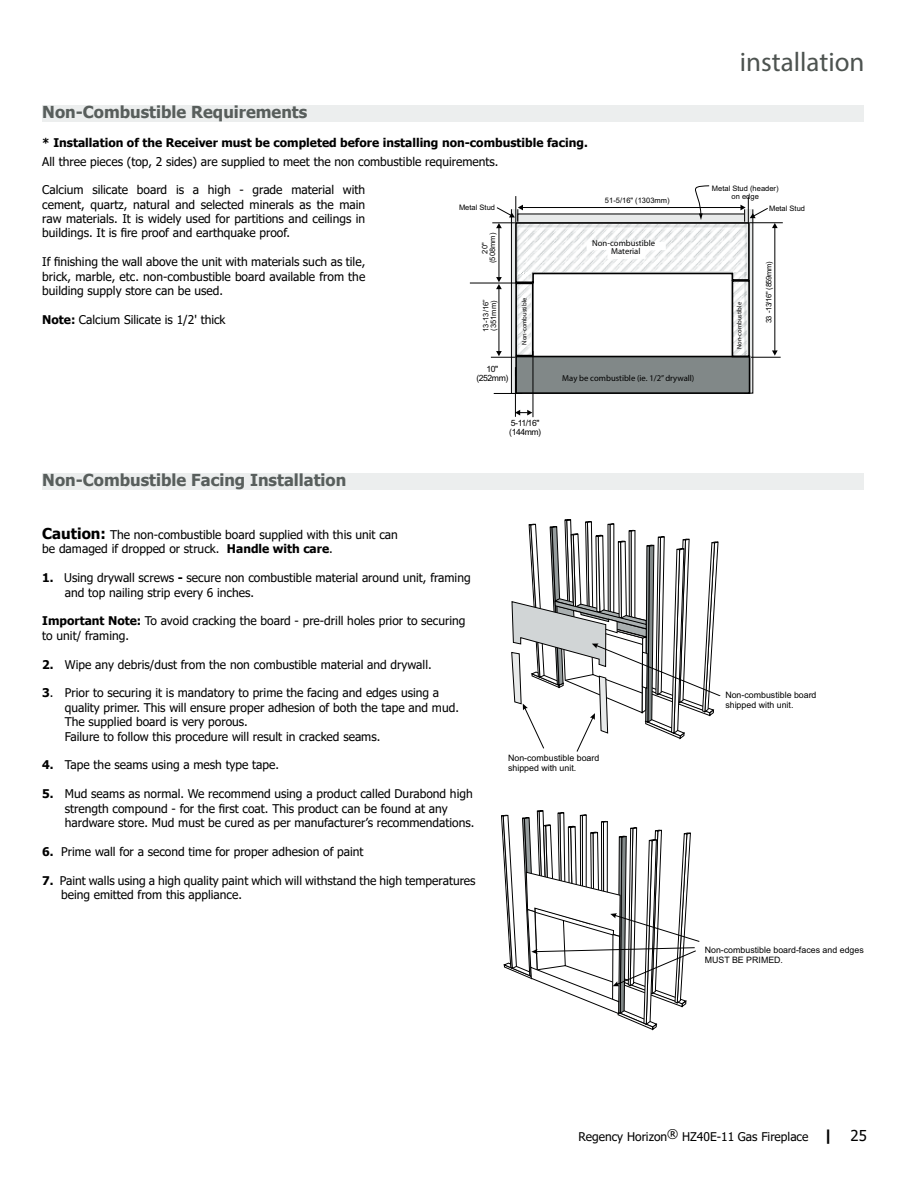
<style>
.page{position:relative;width:918px;height:1188px;background:#fff}
.page>*{position:absolute;margin:0;border:0;box-sizing:border-box;transform-origin:0 0}
.t1{font:27px "Myriad Pro";color:#4d5350}
.t2{font:700 16.5px "Tahoma";color:#585e5c}
.t3{font:12px/14.4px "Tahoma";color:#000}
.t4{font:700 12px "Tahoma";color:#000}
.t5{font:8.85px/9.9px "Arial";color:#000}
.t6{font:8.55px "Myriad Pro";color:#000}
.t7{font:8.55px/8.2px "Arial";letter-spacing:-.055em;color:#000}
.t8{font:700 8.55px/7.5px "Arial";color:#000;text-align:center}
.t9{font:7.5px/7.5px "Arial";color:#000;text-align:center}
.t10{font:7.5px "Arial";letter-spacing:-.055em;color:#000}
.t11{font:700 6.45px "Arial";color:#000}
.s1{font-weight:700}
.s2{font-weight:700;font-size:15px}
.s3{font-size:15px}
</style>
<div class="page">
<div style="left:42px;top:474px;width:822px;height:16px;background:#eceeee"></div>
<svg style="left:511px;top:519px;width:210px;height:233px"></svg>
<svg style="left:501px;top:810px;width:199px;height:221px"></svg>
<div style="left:42px;top:105px;width:822px;height:16px;background:#eceeee"></div>
<svg style="left:516px;top:410px;width:16px;height:5px"></svg>
<hr style="left:751px;top:357px;width:30px;height:1px;background:#000">
<hr style="left:750px;top:222px;width:33px;height:1px;background:#000">
<hr style="left:470px;top:283px;width:62px;height:1px;background:#000">
<svg style="left:491px;top:186px;width:287px;height:208px"></svg>
<hr style="left:533px;top:351px;width:1px;height:66px;background:#000">
<hr style="left:515px;top:367px;width:1px;height:50px;background:#000">
<h1 class="t1" style="left:740px;top:45px;width:126px">installation</h1>
<h2 class="t2" style="left:42px;top:100px;width:267px">Non-Combustible Requirements</h2>
<p class="t4" style="left:42px;top:134px;width:547px">* Installation of the Receiver must be completed before installing non-combustible facing.</p>
<p class="t3" style="left:42px;top:155px;width:458px">All three pieces (top, 2 sides) are supplied to meet the non combustible requirements.</p>
<p class="t3" style="left:42px;top:183px;width:325px;text-align:justify">Calcium silicate board is a high - grade material with cement, quartz, natural and selected minerals as the main raw materials. It is widely used for partitions and ceilings in buildings. It is fire proof and earthquake proof.</p>
<p class="t3" style="left:42px;top:255px;width:325px;text-align:justify">If finishing the wall above the unit with materials such as tile, brick, marble, etc. non-combustible board available from the building supply store can be used.</p>
<p class="t3" style="left:42px;top:313px;width:185px"><span class="s1">Note:</span> Calcium Silicate is 1/2' thick</p>
<p class="t9" style="left:712px;top:185px;width:68px">Metal Stud (header) on edge</p>
<p class="t9" style="left:605px;top:196px;width:66px">51-5/16" (1303mm)</p>
<p class="t8" style="left:592px;top:240px;width:64px">Non-combustible<br>Material</p>
<p class="t9" style="left:459px;top:203px;width:38px">Metal Stud</p>
<p class="t9" style="left:769px;top:205px;width:38px">Metal Stud</p>
<p class="t9" style="left:481px;top:263px;width:32px;rotate:-90deg">20" (508mm)</p>
<p class="t10" style="left:764px;top:323px;width:63px;rotate:-90deg">33 -13/16" (859mm)</p>
<p class="t11" style="left:520px;top:345px;width:49px;rotate:-90deg">Non-combustible</p>
<p class="t11" style="left:735px;top:349px;width:49px;rotate:-90deg">Non-combustible</p>
<p class="t9" style="left:482px;top:332px;width:34px;text-align:left;rotate:-90deg">13-13/16” (351mm)</p>
<p class="t7" style="left:477px;top:365px;width:33px;text-align:center">10" (252mm)</p>
<p class="t6" style="left:562px;top:372px;width:134px">May be combustible (ie. 1/2” drywall)</p>
<h2 class="t2" style="left:42px;top:469px;width:306px">Non-Combustible Facing Installation</h2>
<p class="t3" style="left:42px;top:528px;width:357px"><span class="s2">Caution:</span> The non-combustible board supplied with this unit can be damaged if dropped or struck. <span class="s1">Handle with care</span>.</p>
<p class="t3" style="left:65px;top:571px;width:407px;text-indent:-23px"><span class="s1">1.</span> Using drywall screws <span class="s1">-</span> secure non combustible material around unit, framing and top nailing strip every 6 inches.</p>
<p class="t3" style="left:42px;top:615px;width:425px"><span class="s1">Important Note:</span> To avoid cracking the board - pre-drill holes prior to securing to unit/ framing.</p>
<p class="t3" style="left:42px;top:658px;width:391px"><span class="s1">2.</span> Wipe any debris/dust from the non combustible material and drywall.</p>
<p class="t3" style="left:65px;top:687px;width:396px;text-indent:-23px"><span class="s1">3</span>. Prior to securing it is mandatory to prime the facing and edges using a quality primer. This will ensure proper adhesion of both the tape and mud.<br>The supplied board is very porous.<br>Failure to follow this procedure will result in cracked seams.</p>
<p class="t3" style="left:42px;top:759px;width:238px"><span class="s1">4.</span> Tape the seams using a mesh type tape.</p>
<p class="t3" style="left:65px;top:787px;width:411px;text-indent:-23px"><span class="s1">5.</span> Mud seams as normal. We recommend using a product called Durabond high strength compound - for the first coat. This product can be found at any hardware store. Mud must be cured as per manufacturer’s recommendations.</p>
<p class="t3" style="left:42px;top:845px;width:323px"><span class="s1">6.</span> Prime wall for a second time for proper adhesion of paint</p>
<p class="t3" style="left:61px;top:874px;width:416px;text-indent:-19px"><span class="s1">7.</span> Paint walls using a high quality paint which will withstand the high temperatures being emitted from this appliance.</p>
<p class="t7" style="left:509px;top:419px;width:33px">5-11/16" (144mm)</p>
<p class="t5" style="left:508px;top:754px;width:93px">Non-combustible board shipped with unit.</p>
<p class="t5" style="left:725px;top:691px;width:93px">Non-combustible board shipped with unit.</p>
<p class="t5" style="left:705px;top:945px;width:161px">Non-combustible board-faces and edges<br>MUST BE PRIMED.</p>
<p class="t3" style="left:579px;top:1130px;width:290px">Regency Horizon® HZ40E-11 Gas Fireplace <span class="s2">|</span> <span class="s3">25</span></p>
</div>
